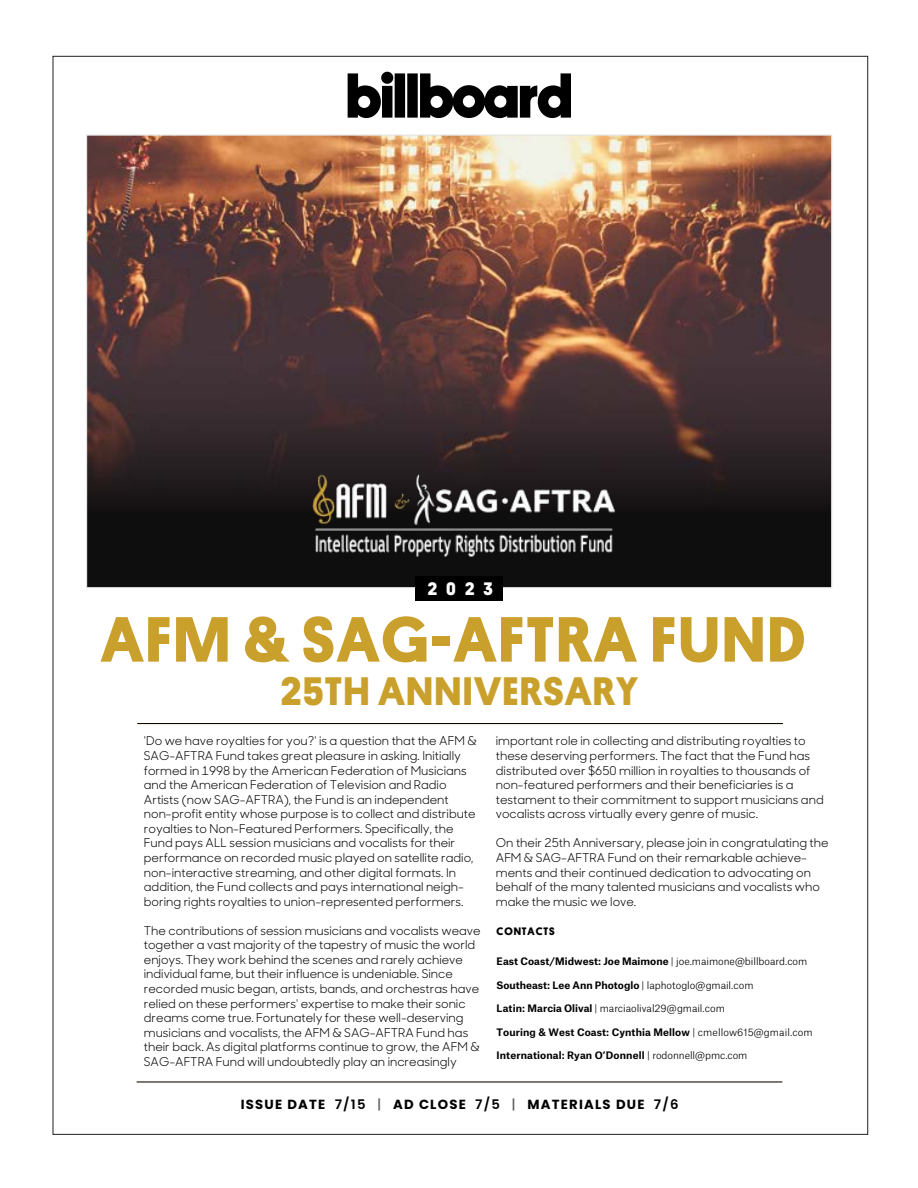
<style>
.page{position:relative;width:918px;height:1188px;background:#fff}
.page>*{position:absolute;margin:0;border:0;box-sizing:border-box;transform-origin:0 0}
.t1{font:700 64.35px "Platform";letter-spacing:.035em;color:#caa02d}
.t2{font:700 40.05px "Platform";letter-spacing:.035em;color:#caa02d}
.t3{font:700 18.15px "Platform";color:#fff}
.t4{font:700 13.2px "Poppins";letter-spacing:.09em;color:#000}
.t5{font:12.15px/14.5px "Sharp Sans No 1";color:#010101}
.t6{font:700 10.95px "Platform";letter-spacing:.085em;color:#000}
.t7{font:700 9.9px "Atlas Grotesk";letter-spacing:.01em;color:#010101}
.t8{font:300 9.9px "Atlas Grotesk";letter-spacing:-.005em;color:#010101}
.s1{font-weight:300}
.s2{font-weight:700}
.s3{font-weight:600}
.s4{font-weight:500;color:#5c5c5c}
</style>
<div class="page">
<img style="left:88px;top:136px;width:742px;height:450px">
<svg style="left:348px;top:72px;width:223px;height:46px"></svg>
<hr style="left:137px;top:723px;width:646px;height:1px;background:#000">
<div style="left:415px;top:576px;width:87px;height:25px;background:#000"></div>
<hr style="left:137px;top:1082px;width:645px;height:1px;background:#000">
<img style="left:289px;top:456px;width:350px;height:119px">
<p class="t3" style="left:428px;top:575px;width:67px">2023</p>
<p class="t1" style="left:101px;top:592px;width:706px">AFM &amp; SAG-AFTRA FUND</p>
<p class="t2" style="left:281px;top:662px;width:358px">25TH ANNIVERSARY</p>
<p class="t5" style="left:144px;top:733px;width:334px">'Do we have royalties for you?' is a question that the AFM &amp; SAG-AFTRA Fund takes great pleasure in asking. Initially formed in 1998 by the American Federation of Musicians and the American Federation of Television and Radio Artists (now SAG-AFTRA), the Fund is an independent non-profit entity whose purpose is to collect and distribute royalties to Non-Featured Performers. Specifically, the Fund pays ALL session musicians and vocalists for their performance on recorded music played on satellite radio, non-interactive streaming, and other digital formats. In addition, the Fund collects and pays international neigh&shy;boring rights royalties to union-represented performers.</p>
<p class="t5" style="left:144px;top:922px;width:338px">The contributions of session musicians and vocalists weave together a vast majority of the tapestry of music the world enjoys. They work behind the scenes and rarely achieve individual fame, but their influence is undeniable. Since recorded music began, artists, bands, and orchestras have relied on these performers' expertise to make their sonic dreams come true. Fortunately for these well-deserving musicians and vocalists, the AFM &amp; SAG-AFTRA Fund has their back. As digital platforms continue to grow, the AFM &amp; SAG-AFTRA Fund will undoubtedly play an increasingly</p>
<p class="t5" style="left:496px;top:733px;width:329px">important role in collecting and distributing royalties to these deserving performers. The fact that the Fund has distributed over $650 million in royalties to thousands of non-featured performers and their beneficiaries is a testament to their commitment to support musicians and vocalists across virtually every genre of music.</p>
<p class="t5" style="left:496px;top:835px;width:334px">On their 25th Anniversary, please join in congratulating the AFM &amp; SAG-AFTRA Fund on their remarkable achieve&shy;ments and their continued dedication to advocating on behalf of the many talented musicians and vocalists who make the music we love.</p>
<p class="t6" style="left:497px;top:923px;width:60px">CONTACTS</p>
<p class="t7" style="left:497px;top:953px;width:312px">East Coast/Midwest: Joe Maimone <span class="s1">| joe.maimone@billboard.com</span></p>
<p class="t7" style="left:497px;top:977px;width:259px">Southeast: Lee Ann Photoglo <span class="s1">| laphotoglo@gmail.com</span></p>
<p class="t8" style="left:497px;top:1001px;width:230px"><span class="s2">Latin: Marcia Olival</span> | marciaolival29@gmail.com</p>
<p class="t7" style="left:497px;top:1024px;width:317px">Touring &amp; West Coast: Cynthia Mellow <span class="s1">| cmellow615@gmail.com</span></p>
<p class="t7" style="left:497px;top:1047px;width:252px">International: Ryan O’Donnell <span class="s1">| rodonnell@pmc.com</span></p>
<p class="t4" style="left:241px;top:1097px;width:439px">ISSUE DATE <span class="s3">7/15</span> <span class="s4">|</span> AD CLOSE <span class="s3">7/5</span> <span class="s4">|</span> MATERIALS DUE <span class="s3">7/6</span></p>
</div>
